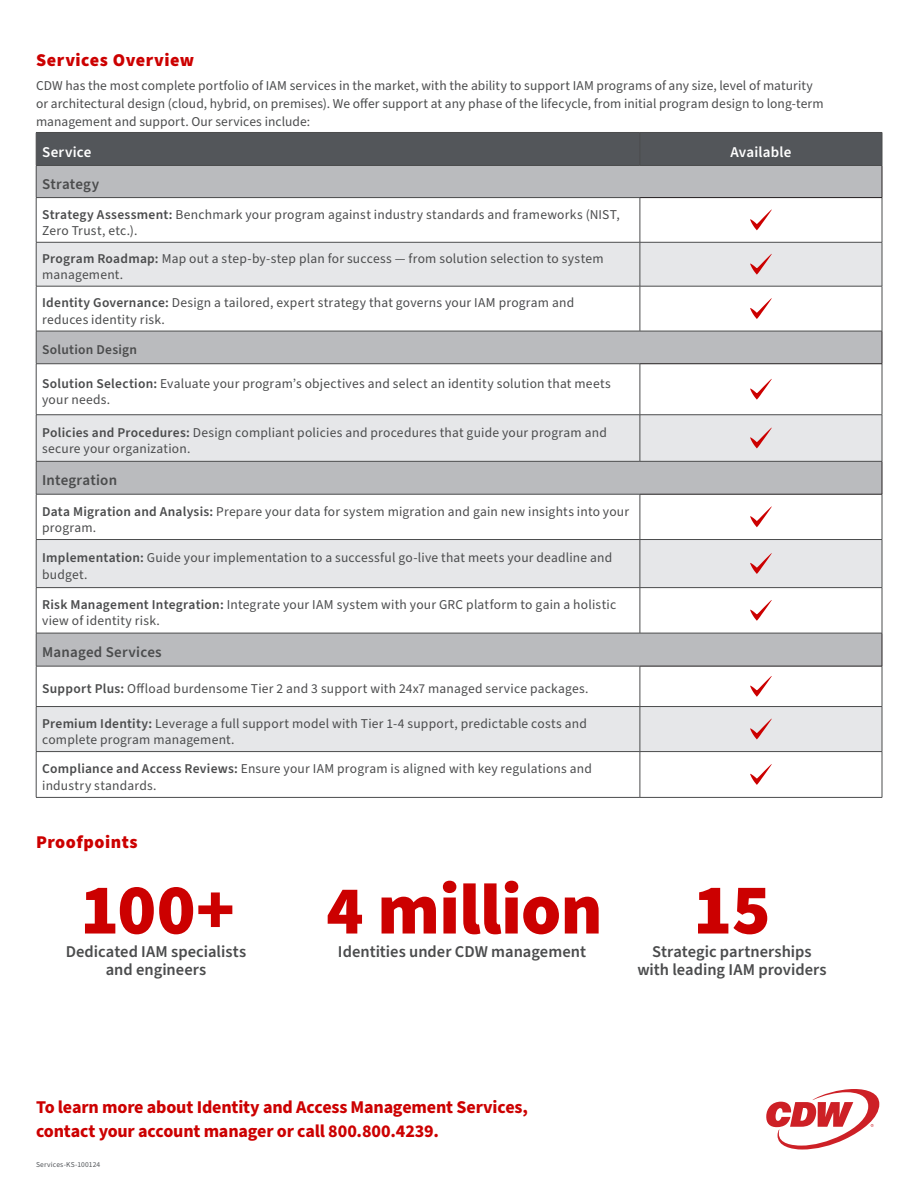
<style>
.page{position:relative;width:918px;height:1188px;background:#fff}
.page>*{position:absolute;margin:0;border:0;box-sizing:border-box;transform-origin:0 0}
.t1{font:900 72px "Source Sans Pro";letter-spacing:-.01em;color:#c00}
.t2{font:700 18px/24px "Source Sans Pro";letter-spacing:-.01em;color:#c00}
.Body{font:900 18px "Source Sans Pro";letter-spacing:.025em;color:#c00}
.Body-2{font:600 16.5px/18px "Source Sans Pro";color:#4b4c4d;text-align:center}
.t3{font:600 15px "Source Sans Pro";letter-spacing:.015em;color:#4b4c4d}
.t4{font:600 15px "Source Sans Pro";letter-spacing:.015em;color:#fff}
.Body-3{font:13.5px/16.2px "Source Sans Pro";letter-spacing:.015em;color:#4b4c4d}
.t5{font:600 13.5px "Source Sans Pro";letter-spacing:.02em;color:#4b4c4d}
.t6{font:7.5px "Source Sans Pro";letter-spacing:.025em;color:#53565a}
.s1{font-weight:600}
.s2{font-size:69px}
</style>
<div class="page">
<svg style="left:766px;top:1089px;width:113px;height:61px"></svg>
<div style="left:37px;top:133px;width:845px;height:32px;background:#53565a"></div>
<div style="left:36px;top:165px;width:846px;height:33px;background:#babbbe"></div>
<svg style="left:37px;top:243px;width:845px;height:508px;fill:#e6e7e9"></svg>
<svg style="left:37px;top:332px;width:845px;height:334px"></svg>
<hr style="left:36px;top:132px;width:604px;height:1px;background:#4b4c4d">
<hr style="left:36px;top:133px;width:1px;height:32px;background:#4b4c4d">
<hr style="left:640px;top:132px;width:242px;height:1px;background:#4b4c4d">
<hr style="left:640px;top:133px;width:1px;height:32px;background:#4b4c4d">
<hr style="left:882px;top:133px;width:1px;height:32px;background:#4b4c4d">
<hr style="left:36px;top:165px;width:604px;height:1px;background:#4b4c4d">
<hr style="left:36px;top:166px;width:1px;height:31px;background:#4b4c4d">
<hr style="left:640px;top:165px;width:242px;height:1px;background:#4b4c4d">
<hr style="left:36px;top:197px;width:604px;height:1px;background:#4b4c4d">
<hr style="left:36px;top:198px;width:1px;height:44px;background:#4b4c4d">
<hr style="left:640px;top:198px;width:1px;height:44px;background:#4b4c4d">
<hr style="left:882px;top:198px;width:1px;height:44px;background:#4b4c4d">
<hr style="left:36px;top:242px;width:604px;height:1px;background:#4b4c4d">
<hr style="left:36px;top:242px;width:1px;height:44px;background:#4b4c4d">
<hr style="left:640px;top:242px;width:242px;height:1px;background:#4b4c4d">
<hr style="left:640px;top:242px;width:1px;height:44px;background:#4b4c4d">
<hr style="left:882px;top:242px;width:1px;height:44px;background:#4b4c4d">
<hr style="left:36px;top:286px;width:604px;height:1px;background:#4b4c4d">
<hr style="left:36px;top:286px;width:1px;height:45px;background:#4b4c4d">
<hr style="left:640px;top:286px;width:242px;height:1px;background:#4b4c4d">
<hr style="left:640px;top:286px;width:1px;height:45px;background:#4b4c4d">
<hr style="left:882px;top:286px;width:1px;height:45px;background:#4b4c4d">
<hr style="left:36px;top:331px;width:604px;height:1px;background:#4b4c4d">
<hr style="left:36px;top:331px;width:1px;height:33px;background:#4b4c4d">
<hr style="left:640px;top:331px;width:242px;height:1px;background:#4b4c4d">
<hr style="left:36px;top:363px;width:604px;height:1px;background:#4b4c4d">
<hr style="left:36px;top:364px;width:1px;height:51px;background:#4b4c4d">
<hr style="left:640px;top:364px;width:1px;height:51px;background:#4b4c4d">
<hr style="left:882px;top:364px;width:1px;height:51px;background:#4b4c4d">
<hr style="left:36px;top:414px;width:604px;height:1px;background:#4b4c4d">
<hr style="left:36px;top:415px;width:1px;height:46px;background:#4b4c4d">
<hr style="left:640px;top:414px;width:242px;height:1px;background:#4b4c4d">
<hr style="left:640px;top:415px;width:1px;height:46px;background:#4b4c4d">
<hr style="left:882px;top:415px;width:1px;height:46px;background:#4b4c4d">
<hr style="left:36px;top:461px;width:604px;height:1px;background:#4b4c4d">
<hr style="left:36px;top:462px;width:1px;height:32px;background:#4b4c4d">
<hr style="left:640px;top:461px;width:242px;height:1px;background:#4b4c4d">
<hr style="left:36px;top:494px;width:604px;height:1px;background:#4b4c4d">
<hr style="left:36px;top:494px;width:1px;height:45px;background:#4b4c4d">
<hr style="left:640px;top:494px;width:1px;height:45px;background:#4b4c4d">
<hr style="left:882px;top:494px;width:1px;height:45px;background:#4b4c4d">
<hr style="left:36px;top:539px;width:604px;height:1px;background:#4b4c4d">
<hr style="left:36px;top:540px;width:1px;height:47px;background:#4b4c4d">
<hr style="left:640px;top:539px;width:242px;height:1px;background:#4b4c4d">
<hr style="left:640px;top:540px;width:1px;height:47px;background:#4b4c4d">
<hr style="left:882px;top:540px;width:1px;height:47px;background:#4b4c4d">
<hr style="left:36px;top:587px;width:604px;height:1px;background:#4b4c4d">
<hr style="left:36px;top:588px;width:1px;height:45px;background:#4b4c4d">
<hr style="left:640px;top:587px;width:242px;height:1px;background:#4b4c4d">
<hr style="left:640px;top:588px;width:1px;height:45px;background:#4b4c4d">
<hr style="left:882px;top:588px;width:1px;height:45px;background:#4b4c4d">
<hr style="left:36px;top:633px;width:604px;height:1px;background:#4b4c4d">
<hr style="left:36px;top:633px;width:1px;height:33px;background:#4b4c4d">
<hr style="left:640px;top:633px;width:242px;height:1px;background:#4b4c4d">
<hr style="left:36px;top:666px;width:604px;height:1px;background:#4b4c4d">
<hr style="left:36px;top:666px;width:1px;height:40px;background:#4b4c4d">
<hr style="left:640px;top:666px;width:1px;height:40px;background:#4b4c4d">
<hr style="left:882px;top:666px;width:1px;height:40px;background:#4b4c4d">
<hr style="left:36px;top:706px;width:604px;height:1px;background:#4b4c4d">
<hr style="left:36px;top:707px;width:1px;height:44px;background:#4b4c4d">
<hr style="left:640px;top:706px;width:242px;height:1px;background:#4b4c4d">
<hr style="left:640px;top:707px;width:1px;height:44px;background:#4b4c4d">
<hr style="left:882px;top:707px;width:1px;height:44px;background:#4b4c4d">
<hr style="left:36px;top:751px;width:604px;height:1px;background:#4b4c4d">
<hr style="left:36px;top:752px;width:1px;height:45px;background:#4b4c4d">
<hr style="left:640px;top:751px;width:242px;height:1px;background:#4b4c4d">
<hr style="left:640px;top:752px;width:1px;height:45px;background:#4b4c4d">
<hr style="left:882px;top:752px;width:1px;height:45px;background:#4b4c4d">
<hr style="left:36px;top:797px;width:604px;height:1px;background:#4b4c4d">
<hr style="left:640px;top:797px;width:242px;height:1px;background:#4b4c4d">
<hr style="left:882px;top:166px;width:1px;height:31px;background:#231f20">
<hr style="left:640px;top:197px;width:242px;height:1px;background:#231f20">
<hr style="left:882px;top:331px;width:1px;height:33px;background:#231f20">
<hr style="left:640px;top:363px;width:242px;height:1px;background:#231f20">
<hr style="left:882px;top:462px;width:1px;height:32px;background:#231f20">
<hr style="left:640px;top:494px;width:242px;height:1px;background:#231f20">
<hr style="left:882px;top:633px;width:1px;height:33px;background:#231f20">
<hr style="left:640px;top:666px;width:242px;height:1px;background:#231f20">
<svg style="left:750px;top:210px;width:22px;height:20px"></svg>
<svg style="left:750px;top:254px;width:22px;height:21px"></svg>
<svg style="left:750px;top:298px;width:22px;height:21px"></svg>
<svg style="left:750px;top:379px;width:22px;height:21px"></svg>
<svg style="left:750px;top:428px;width:22px;height:20px"></svg>
<svg style="left:750px;top:506px;width:22px;height:21px"></svg>
<svg style="left:750px;top:553px;width:22px;height:21px"></svg>
<svg style="left:750px;top:600px;width:22px;height:21px"></svg>
<svg style="left:750px;top:676px;width:22px;height:21px"></svg>
<svg style="left:750px;top:719px;width:22px;height:20px"></svg>
<svg style="left:750px;top:764px;width:22px;height:21px"></svg>
<p class="Body" style="left:36px;top:47px;width:160px">Services Overview</p>
<p class="Body-3" style="left:36px;top:77px;width:789px;line-height:18px">CDW has the most complete portfolio of IAM services in the market, with the ability to support IAM programs of any size, level of maturity or architectural design (cloud, hybrid, on premises). We offer support at any phase of the lifecycle, from initial program design to long-term management and support. Our services include:</p>
<p class="t4" style="left:42px;top:142px;width:51px">Service</p>
<p class="t4" style="left:730px;top:142px;width:63px">Available</p>
<p class="t3" style="left:42px;top:174px;width:59px">Strategy</p>
<p class="Body-3" style="left:42px;top:207px;width:579px"><span class="s1">Strategy Assessment:</span> Benchmark your program against industry standards and frameworks (NIST,<br>Zero Trust, etc.).</p>
<p class="Body-3" style="left:42px;top:251px;width:563px"><span class="s1">Program Roadmap:</span> Map out a step-by-step plan for success — from solution selection to system management.</p>
<p class="Body-3" style="left:42px;top:295px;width:534px"><span class="s1">Identity Governance:</span> Design a tailored, expert strategy that governs your IAM program and reduces identity risk.</p>
<p class="t5" style="left:42px;top:341px;width:96px">Solution Design</p>
<p class="Body-3" style="left:42px;top:376px;width:570px"><span class="s1">Solution Selection:</span> Evaluate your program’s objectives and select an identity solution that meets your needs.</p>
<p class="Body-3" style="left:42px;top:425px;width:566px"><span class="s1">Policies and Procedures:</span> Design compliant policies and procedures that guide your program and secure your organization.</p>
<p class="t3" style="left:42px;top:470px;width:76px">Integration</p>
<p class="Body-3" style="left:42px;top:504px;width:588px"><span class="s1">Data Migration and Analysis:</span> Prepare your data for system migration and gain new insights into your program.</p>
<p class="Body-3" style="left:42px;top:550px;width:572px"><span class="s1">Implementation:</span> Guide your implementation to a successful go-live that meets your deadline and budget.</p>
<p class="Body-3" style="left:42px;top:597px;width:576px"><span class="s1">Risk Management Integration:</span> Integrate your IAM system with your GRC platform to gain a holistic view of identity risk.</p>
<p class="t3" style="left:42px;top:642px;width:121px">Managed Services</p>
<p class="Body-3" style="left:42px;top:681px;width:548px"><span class="s1">Support Plus:</span> Offload burdensome Tier 2 and 3 support with 24x7 managed service packages.</p>
<p class="Body-3" style="left:42px;top:716px;width:546px"><span class="s1">Premium Identity:</span> Leverage a full support model with Tier 1-4 support, predictable costs and complete program management.</p>
<p class="Body-3" style="left:42px;top:761px;width:551px"><span class="s1">Compliance and Access Reviews:</span> Ensure your IAM program is aligned with key regulations and industry standards.</p>
<p class="Body" style="left:36px;top:829px;width:103px">Proofpoints</p>
<p class="t1" style="left:80px;top:860px;width:156px">100+</p>
<p class="t1" style="left:326px;top:860px;width:278px"><span class="s2">4</span> million</p>
<p class="t1" style="left:693px;top:860px;width:79px">15</p>
<p class="Body-2" style="left:66px;top:943px;width:182px">Dedicated IAM specialists and engineers</p>
<p class="Body-2" style="left:637px;top:943px;width:191px">Strategic partnerships with leading IAM providers</p>
<p class="Body-2" style="left:338px;top:943px;width:250px">Identities under CDW management</p>
<h2 class="t2" style="left:36px;top:1095px;width:493px">To learn more about Identity and Access Management Services, contact your account manager or call 800.800.4239.</h2>
<p class="t6" style="left:36px;top:1160px;width:66px">Services-KS-100124</p>
</div>
